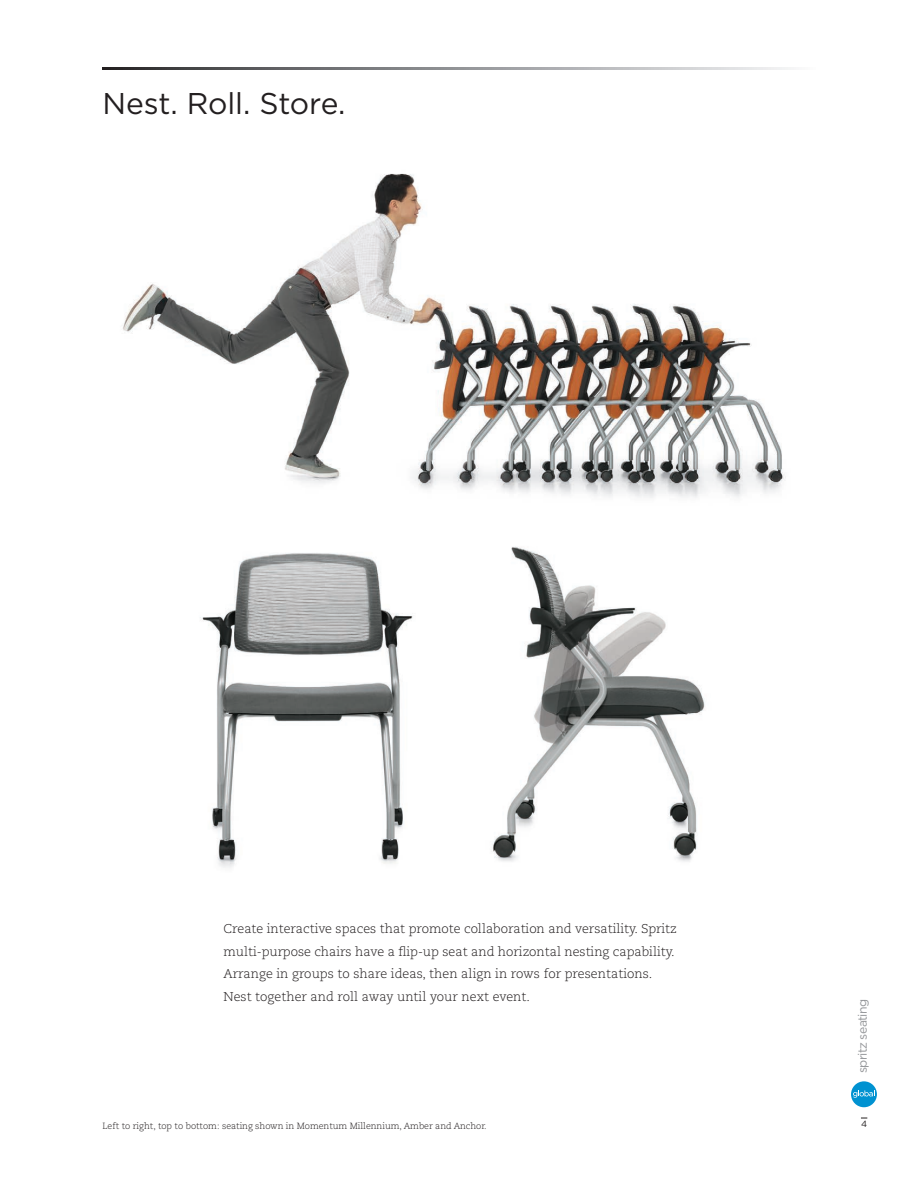
<style>
.page{position:relative;width:918px;height:1188px;background:#fff}
.page>*{position:absolute;margin:0;border:0;box-sizing:border-box;transform-origin:0 0}
.t1{font:30px "Gotham";letter-spacing:-.005em;color:#231f20}
.t2{font:300 12.75px/22.5px "Caecilia LT Std";color:#231f20}
.t3{font:12.3px "Gotham";letter-spacing:-.05em;color:#939598}
.t4{font:300 9px "Caecilia LT Std";letter-spacing:-.005em;color:#231f20}
.t5{font:9px "Gotham";color:#231f20}
</style>
<div class="page">
<svg style="left:103px;top:68px;width:688px;height:1px"></svg>
<img style="left:200px;top:553px;width:213px;height:315px">
<img style="left:492px;top:546px;width:213px;height:316px">
<img style="left:122px;top:173px;width:664px;height:325px">
<div style="left:851px;top:1081px;width:26px;height:26px;background:#0092d1;border-radius:50%"></div>
<svg style="left:853px;top:1090px;width:22px;height:8px"></svg>
<p class="t1" style="left:103px;top:84px;width:244px">Nest. Roll. Store.</p>
<p class="t2" style="left:224px;top:918px;width:455px">Create interactive spaces that promote collaboration and versatility. Spritz multi-purpose chairs have a flip-up seat and horizontal nesting capability.<br>Arrange in groups to share ideas, then align in rows for presentations.<br>Nest together and roll away until your next event.</p>
<p class="t4" style="left:103px;top:1120px;width:386px">Left to right, top to bottom: seating shown in Momentum Millennium, Amber and Anchor.</p>
<p class="t3" style="left:854px;top:1073px;width:76px;rotate:-90deg">spritz seating</p>
<p class="t5" style="left:861px;top:1119px;width:8px">4</p>
</div>
